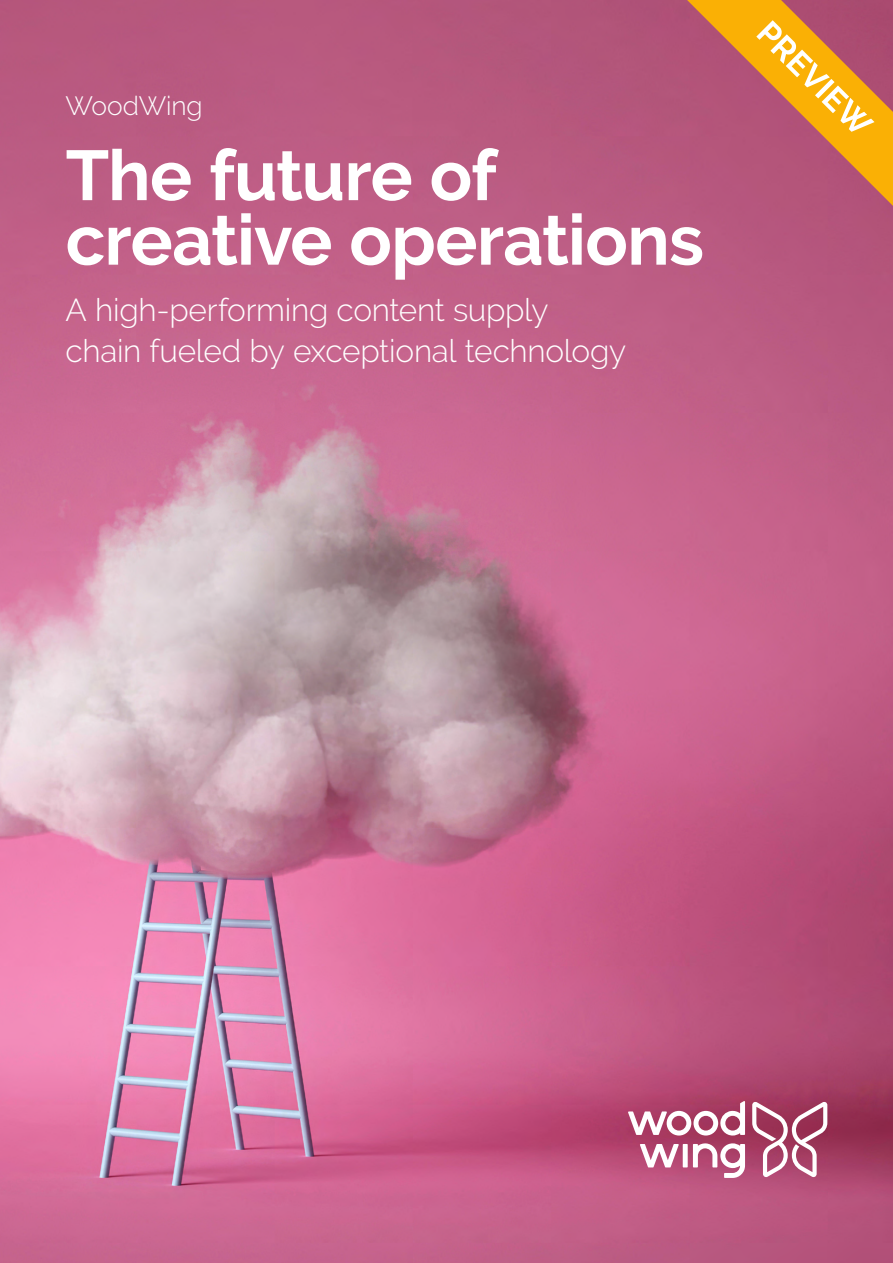
<style>
.page{position:relative;width:893px;height:1263px;background:#fff}
.page>*{position:absolute;margin:0;border:0;box-sizing:border-box;transform-origin:0 0}
.t1{font:700 70.5px/64.5px "Raleway";letter-spacing:-.015em;color:#fff}
.t2{font:300 31.65px/41.1px "Raleway";letter-spacing:-.01em;color:#fff}
.t3{font:300 26.4px "Raleway";letter-spacing:-.005em;color:#fff}
</style>
<div class="page">
<img style="left:0;top:0;width:893px;height:1263px">
<div style="left:683px;top:1144px;width:5px;height:23px;background:#fff"></div>
<svg style="left:628px;top:1101px;width:117px;height:34px"></svg>
<svg style="left:640px;top:1144px;width:39px;height:23px"></svg>
<svg style="left:693px;top:1143px;width:52px;height:35px"></svg>
<svg style="left:752px;top:1102px;width:75px;height:75px"></svg>
<svg style="left:687px;top:0;width:206px;height:206px;background:#ca7558"></svg>
<p class="t3" style="left:66px;top:90px;width:139px">WoodWing</p>
<h1 class="t1" style="left:66px;top:143px;width:640px">The future of creative operations</h1>
<p class="t2" style="left:66px;top:289px;width:562px">A high-performing content supply chain fueled by exceptional technology</p>
</div>
